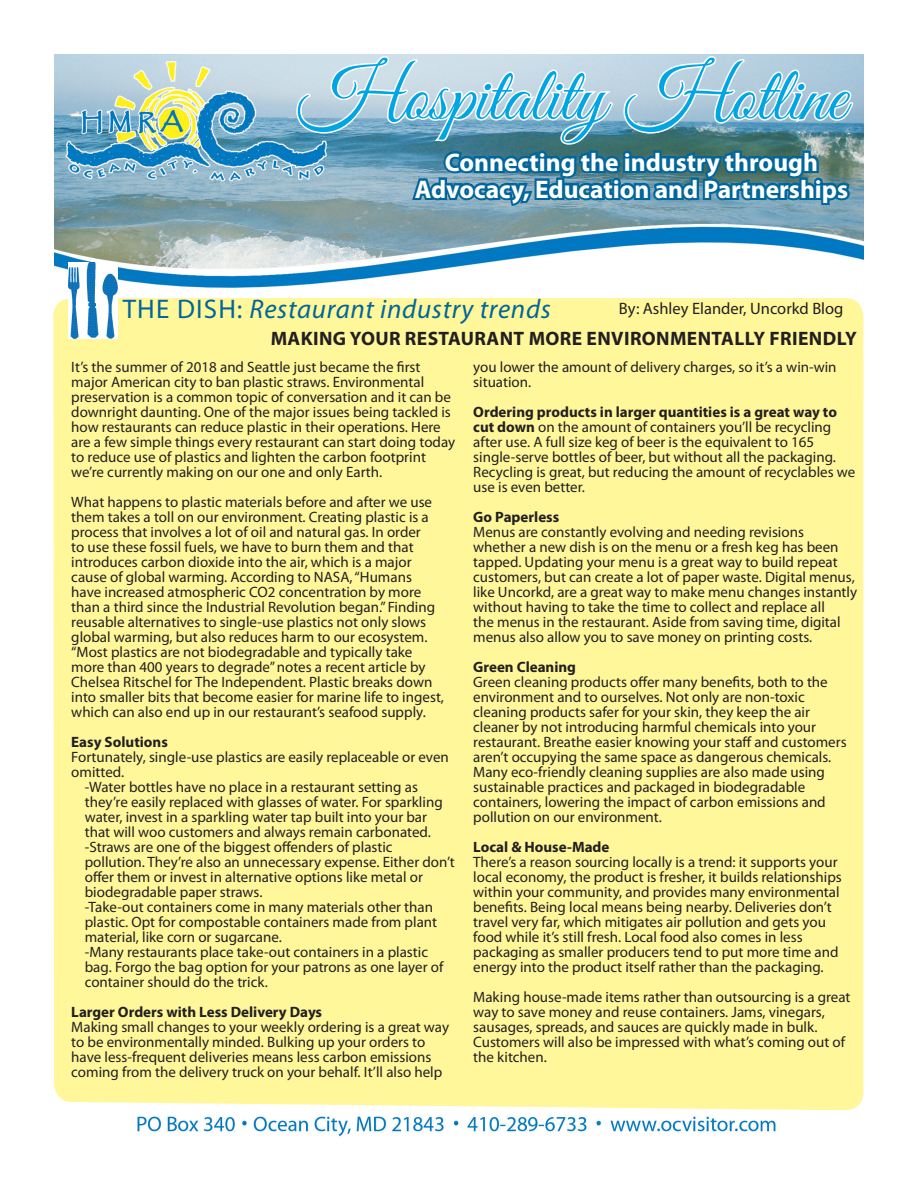
<style>
.page{position:relative;width:918px;height:1188px;background:#fff}
.page>*{position:absolute;margin:0;border:0;box-sizing:border-box;transform-origin:0 0}
.t1{font:76.5px "Great Vibes";color:#00a6e4}
.t2{font:italic 27px "Myriad Pro";letter-spacing:.025em;color:#01669c}
.t3{font:700 25.5px "Myriad Pro";color:#fff}
.t4{font:700 19.5px "Myriad Pro";letter-spacing:.02em;color:#231f20}
.t5{font:16.5px "Myriad Pro";color:#231f20}
.t6{font:15px/15px "Myriad Pro";color:#231f20}
.t7{font:700 15px "Myriad Pro";color:#231f20}
.s1{font-style:normal}
.s2{font-weight:700}
</style>
<div class="page">
<img style="left:54px;top:54px;width:810px;height:1083px">
<svg style="left:296px;top:55px;width:559px;height:220px"></svg>
<div style="left:53px;top:298px;width:810px;height:812px;background:#fff79a"></div>
<img style="left:68px;top:262px;width:50px;height:77px">
<p class="t1" style="left:298px;top:54px;width:549px">Hospitality Hotline</p>
<p class="t3" style="left:445px;top:146px;width:375px">Connecting the industry through</p>
<p class="t3" style="left:415px;top:173px;width:435px">Advocacy, Education and Partnerships</p>
<p class="t2" style="left:123px;top:293px;width:430px"><span class="s1">THE DISH:</span> Restaurant industry trends</p>
<p class="t4" style="left:271px;top:326px;width:588px">MAKING YOUR RESTAURANT MORE ENVIRONMENTALLY FRIENDLY</p>
<p class="t5" style="left:619px;top:298px;width:226px">By: Ashley Elander, Uncorkd Blog</p>
<p class="t6" style="left:71px;top:359px;width:385px">It’s the summer of 2018 and Seattle just became the first major American city to ban plastic straws. Environmental preservation is a common topic of conversation and it can be downright daunting. One of the major issues being tackled is how restaurants can reduce plastic in their operations. Here are a few simple things every restaurant can start doing today to reduce use of plastics and lighten the carbon footprint we’re currently making on our one and only Earth.</p>
<p class="t6" style="left:71px;top:494px;width:374px">What happens to plastic materials before and after we use them takes a toll on our environment. Creating plastic is a process that involves a lot of oil and natural gas. In order<br>to use these fossil fuels, we have to burn them and that introduces carbon dioxide into the air, which is a major cause of global warming. According to NASA, “Humans have increased atmospheric CO2 concentration by more than a third since the Industrial Revolution began.” Finding reusable alternatives to single-use plastics not only slows global warming, but also reduces harm to our ecosystem. “Most plastics are not biodegradable and typically take more than 400 years to degrade” notes a recent article by Chelsea Ritschel for The Independent. Plastic breaks down into smaller bits that become easier for marine life to ingest, which can also end up in our restaurant’s seafood supply.</p>
<p class="t7" style="left:71px;top:732px;width:98px">Easy Solutions</p>
<p class="t6" style="left:71px;top:749px;width:379px">Fortunately, single-use plastics are easily replaceable or even omitted.</p>
<p class="t6" style="left:85px;top:779px;width:359px">-Water bottles have no place in a restaurant setting as they’re easily replaced with glasses of water. For sparkling water, invest in a sparkling water tap built into your bar that will woo customers and always remain carbonated.</p>
<p class="t6" style="left:85px;top:839px;width:372px">-Straws are one of the biggest offenders of plastic pollution. They’re also an unnecessary expense. Either don’t offer them or invest in alternative options like metal or biodegradable paper straws.</p>
<p class="t6" style="left:85px;top:899px;width:354px">-Take-out containers come in many materials other than plastic. Opt for compostable containers made from plant material, like corn or sugarcane.</p>
<p class="t6" style="left:85px;top:944px;width:360px">-Many restaurants place take-out containers in a plastic bag. Forgo the bag option for your patrons as one layer of container should do the trick.</p>
<p class="t7" style="left:71px;top:1002px;width:252px">Larger Orders with Less Delivery Days</p>
<p class="t6" style="left:71px;top:1019px;width:379px">Making small changes to your weekly ordering is a great way to be environmentally minded. Bulking up your orders to have less-frequent deliveries means less carbon emissions coming from the delivery truck on your behalf. It’ll also help</p>
<p class="t6" style="left:473px;top:359px;width:365px">you lower the amount of delivery charges, so it’s a win-win situation.</p>
<p class="t6" style="left:473px;top:404px;width:384px"><span class="s2">Ordering products in larger quantities is a great way to cut down</span> on the amount of containers you’ll be recycling after use. A full size keg of beer is the equivalent to 165 single-serve bottles of beer, but without all the packaging.<br>Recycling is great, but reducing the amount of recyclables we use is even better.</p>
<p class="t7" style="left:473px;top:507px;width:88px">Go Paperless</p>
<p class="t6" style="left:473px;top:524px;width:385px">Menus are constantly evolving and needing revisions whether a new dish is on the menu or a fresh keg has been tapped. Updating your menu is a great way to build repeat customers, but can create a lot of paper waste. Digital menus, like Uncorkd, are a great way to make menu changes instantly without having to take the time to collect and replace all<br>the menus in the restaurant. Aside from saving time, digital menus also allow you to save money on printing costs.</p>
<p class="t7" style="left:473px;top:657px;width:104px">Green Cleaning</p>
<p class="t6" style="left:473px;top:674px;width:375px">Green cleaning products offer many benefits, both to the environment and to ourselves. Not only are non-toxic cleaning products safer for your skin, they keep the air cleaner by not introducing harmful chemicals into your restaurant. Breathe easier knowing your staff and customers aren’t occupying the same space as dangerous chemicals.<br>Many eco-friendly cleaning supplies are also made using sustainable practices and packaged in biodegradable containers, lowering the impact of carbon emissions and pollution on our environment.</p>
<p class="t7" style="left:473px;top:837px;width:138px">Local &amp; House-Made</p>
<p class="t6" style="left:473px;top:854px;width:370px">There’s a reason sourcing locally is a trend: it supports your local economy, the product is fresher, it builds relationships within your community, and provides many environmental benefits. Being local means being nearby. Deliveries don’t travel very far, which mitigates air pollution and gets you food while it’s still fresh. Local food also comes in less packaging as smaller producers tend to put more time and energy into the product itself rather than the packaging.</p>
<p class="t6" style="left:473px;top:989px;width:379px">Making house-made items rather than outsourcing is a great way to save money and reuse containers. Jams, vinegars, sausages, spreads, and sauces are quickly made in bulk.<br>Customers will also be impressed with what’s coming out of the kitchen.</p>
</div>
